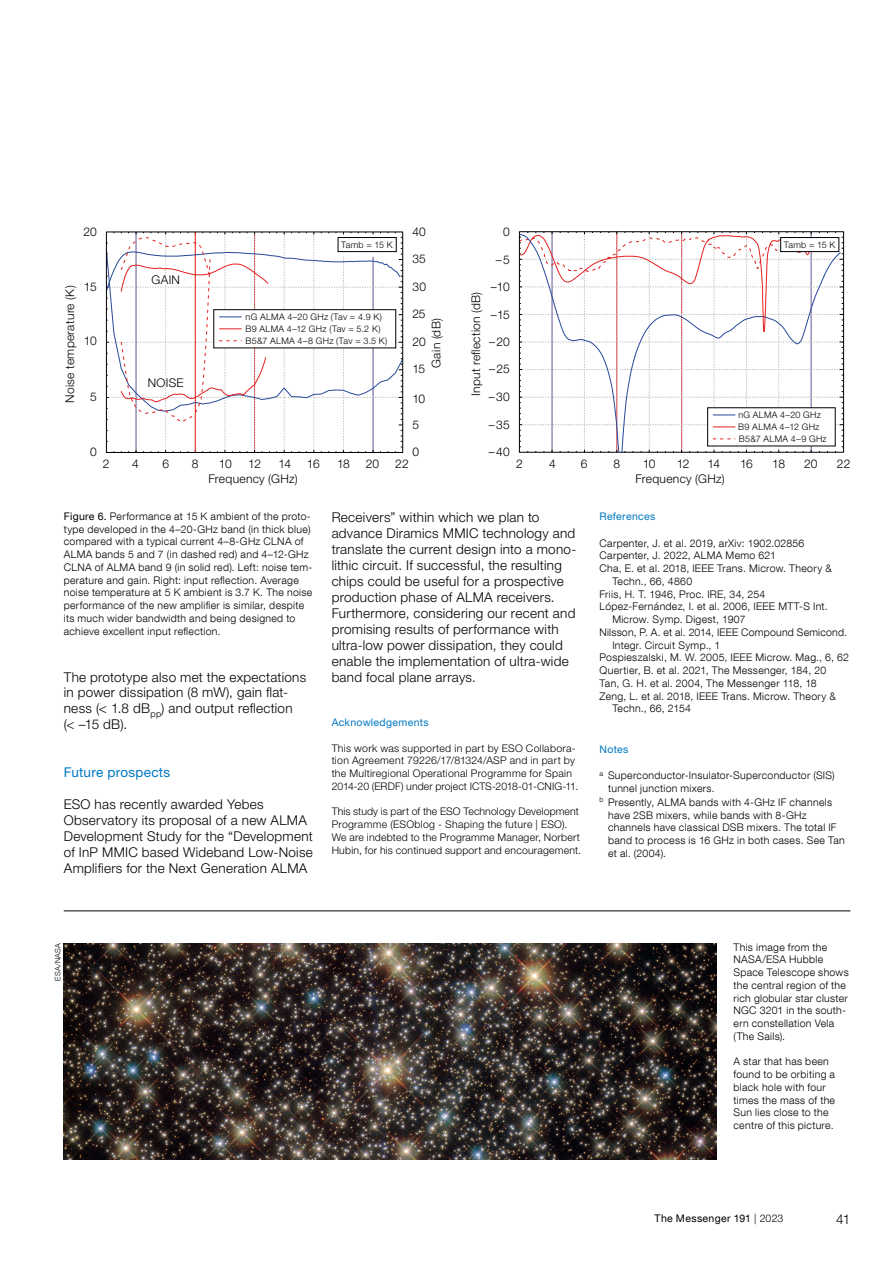
<style>
.page{position:relative;width:893px;height:1263px;background:#fff}
.page>*{position:absolute;margin:0;border:0;box-sizing:border-box;transform-origin:0 0}
._45_9pt{font:300 13.5px/15.9px "Helvetica Neue LT Pro";letter-spacing:.02em;color:#000}
._55_9pt_blue{font:13.5px "Helvetica Neue LT Pro";letter-spacing:.02em;color:#0078c2}
.t1{font:300 12px "Helvetica Neue LT Pro";letter-spacing:.02em;color:#000}
.Figure_captions{font:300 10.5px/12.8px "Helvetica Neue LT Com";letter-spacing:.03em;color:#000}
._45_7pt{font:300 10.5px/12.8px "Helvetica Neue LT Com";letter-spacing:.03em;color:#000}
._45_7pt_ZA_3_mm__left_align{font:300 10.5px/12.8px "Helvetica Neue LT Pro";letter-spacing:.02em;color:#000}
.Links_notes__alphabetical{font:300 10.5px/12.8px "Helvetica Neue LT Com";letter-spacing:.03em;color:#000}
._45_7pt_ZA_3_mm__left_align-2{font:10.5px "Helvetica Neue LT Pro";letter-spacing:.03em;color:#0078c2}
.t2{font:10.5px "Helvetica Neue LT Com";letter-spacing:.03em;color:#000}
.t3{font:300 9px "Helvetica Neue LT Pro";letter-spacing:.035em;color:#000}
.Photo_credits{font:300 7.5px "Helvetica Neue LT Com";letter-spacing:.03em;color:#000}
.s1{font-weight:400}
.s2{font-family:"Helvetica Neue LT Pro";font-weight:300}
</style>
<div class="page">
<svg style="left:106px;top:231px;width:738px;height:222px"></svg>
<div style="left:338px;top:237px;width:58px;height:15px;background:#fff;border:1px solid #000"></div>
<svg style="left:519px;top:232px;width:325px;height:220px"></svg>
<hr style="left:64px;top:911px;width:786px;height:1px;background:#000">
<img style="left:64px;top:943px;width:652px;height:217px">
<p class="t1" style="left:83px;top:224px;width:15px">20</p>
<p class="t1" style="left:412px;top:225px;width:15px">40</p>
<p class="t1" style="left:503px;top:225px;width:8px">0</p>
<p class="t3" style="left:341px;top:239px;width:53px">Tamb = 15 K</p>
<p class="t3" style="left:784px;top:239px;width:53px">Tamb = 15 K</p>
<p class="t1" style="left:412px;top:251px;width:15px">35</p>
<p class="t1" style="left:496px;top:252px;width:16px">–5</p>
<p class="t1" style="left:62px;top:403px;width:119px;rotate:-90deg">Noise temperature (K)</p>
<p class="t1" style="left:84px;top:279px;width:14px">15</p>
<p class="t1" style="left:84px;top:334px;width:14px">10</p>
<p class="t1" style="left:90px;top:389px;width:8px">5</p>
<p class="t1" style="left:152px;top:272px;width:30px">GAIN</p>
<p class="t1" style="left:148px;top:375px;width:37px">NOISE</p>
<p class="t3" style="left:246px;top:311px;width:138px">nG ALMA 4–20 GHz (Tav = 4.9 K)</p>
<p class="t3" style="left:246px;top:323px;width:137px">B9 ALMA 4–12 GHz (Tav = 5.2 K)</p>
<p class="t3" style="left:246px;top:335px;width:143px">B5&amp;7 ALMA 4–8 GHz (Tav = 3.5 K)</p>
<p class="t1" style="left:412px;top:279px;width:15px">30</p>
<p class="t1" style="left:412px;top:307px;width:15px">25</p>
<p class="t1" style="left:429px;top:368px;width:51px;rotate:-90deg">Gain (dB)</p>
<p class="t1" style="left:412px;top:334px;width:15px">20</p>
<p class="t1" style="left:412px;top:362px;width:14px">15</p>
<p class="t1" style="left:412px;top:391px;width:14px">10</p>
<p class="t1" style="left:491px;top:280px;width:21px">–10</p>
<p class="t1" style="left:469px;top:396px;width:106px;rotate:-90deg">Input reflection (dB)</p>
<p class="t1" style="left:491px;top:307px;width:20px">–15</p>
<p class="t1" style="left:489px;top:335px;width:22px">–20</p>
<p class="t1" style="left:489px;top:362px;width:22px">–25</p>
<p class="t1" style="left:489px;top:389px;width:22px">–30</p>
<p class="t3" style="left:738px;top:409px;width:84px">nG ALMA 4–20 GHz</p>
<p class="t1" style="left:412px;top:418px;width:8px">5</p>
<p class="t1" style="left:489px;top:417px;width:22px">–35</p>
<p class="t3" style="left:738px;top:422px;width:83px">B9 ALMA 4–12 GHz</p>
<p class="t3" style="left:739px;top:433px;width:89px">B5&amp;7 ALMA 4–9 GHz</p>
<p class="t1" style="left:90px;top:445px;width:8px">0</p>
<p class="t1" style="left:412px;top:445px;width:8px">0</p>
<p class="t1" style="left:489px;top:445px;width:22px">–40</p>
<p class="t1" style="left:103px;top:456px;width:8px">2</p>
<p class="t1" style="left:132px;top:456px;width:8px">4</p>
<p class="t1" style="left:162px;top:456px;width:8px">6</p>
<p class="t1" style="left:192px;top:456px;width:8px">8</p>
<p class="t1" style="left:219px;top:456px;width:14px">10</p>
<p class="t1" style="left:248px;top:456px;width:14px">12</p>
<p class="t1" style="left:278px;top:456px;width:14px">14</p>
<p class="t1" style="left:307px;top:456px;width:14px">16</p>
<p class="t1" style="left:337px;top:456px;width:14px">18</p>
<p class="t1" style="left:366px;top:456px;width:15px">20</p>
<p class="t1" style="left:395px;top:456px;width:15px">22</p>
<p class="t1" style="left:516px;top:456px;width:8px">2</p>
<p class="t1" style="left:549px;top:456px;width:8px">4</p>
<p class="t1" style="left:581px;top:456px;width:8px">6</p>
<p class="t1" style="left:613px;top:456px;width:8px">8</p>
<p class="t1" style="left:643px;top:456px;width:14px">10</p>
<p class="t1" style="left:677px;top:456px;width:14px">12</p>
<p class="t1" style="left:708px;top:456px;width:14px">14</p>
<p class="t1" style="left:740px;top:456px;width:14px">16</p>
<p class="t1" style="left:772px;top:456px;width:14px">18</p>
<p class="t1" style="left:804px;top:456px;width:15px">20</p>
<p class="t1" style="left:837px;top:456px;width:15px">22</p>
<p class="t1" style="left:208px;top:472px;width:91px">Frequency (GHz)</p>
<p class="t1" style="left:635px;top:471px;width:91px">Frequency (GHz)</p>
<p class="Figure_captions" style="left:64px;top:510px;width:250px"><span class="s1">Figure 6.</span> Performance at 15 K ambient of the proto&shy;type developed in the 4–20-GHz band (in thick blue) compared with a typical current 4–8-GHz CLNA of ALMA bands 5 and 7 (in dashed red) and 4–12-GHz CLNA of ALMA band 9 (in solid red). Left: noise tem&shy;perature and gain. Right: input reflection. Average noise temperature at 5 K ambient is 3.7 K. The noise performance of the new amplifier is similar, despite its much wider bandwidth and being designed to achieve excellent input reflection.</p>
<p class="_45_9pt" style="left:64px;top:668px;width:244px">The prototype also met the expectations in power dissipation (8 mW), gain flat&shy;ness (&lt; 1.8 dB<sub>pp</sub>) and output reflection (&lt; –15 dB).</p>
<p class="_55_9pt_blue" style="left:64px;top:764px;width:108px">Future prospects</p>
<p class="_45_9pt" style="left:64px;top:796px;width:251px">ESO has recently awarded Yebes Observatory its proposal of a new ALMA Development Study for the “Development of InP MMIC based Wideband Low-Noise Amplifiers for the Next Generation ALMA</p>
<p class="_45_9pt" style="left:332px;top:509px;width:246px">Receivers” within which we plan to advance Diramics MMIC technology and translate the current design into a mono&shy;lithic circuit. If successful, the resulting chips could be useful for a prospective production phase of ALMA receivers.<br>Furthermore, considering our recent and promising results of performance with ultra-low power dissipation, they could enable the implementation of ultra-wide band focal plane arrays.</p>
<p class="_45_7pt_ZA_3_mm__left_align-2" style="left:332px;top:716px;width:98px">Acknowledgements</p>
<p class="_45_7pt_ZA_3_mm__left_align" style="left:332px;top:741px;width:248px">This work was supported in part by ESO Collabora&shy;tion Agreement 79226/17/81324/ASP and in part by the Multiregional Operational Programme for Spain 2014-20 (ERDF) under project ICTS-2018-01-CNIG-11.</p>
<p class="_45_7pt_ZA_3_mm__left_align" style="left:332px;top:805px;width:251px">This study is part of the ESO Technology Development Programme (ESOblog - Shaping the future | ESO).<br>We are indebted to the Programme Manager, Norbert Hubin, for his continued support and encouragement.</p>
<p class="_45_7pt_ZA_3_mm__left_align-2" style="left:600px;top:510px;width:57px">References</p>
<p class="_45_7pt" style="left:600px;top:536px;width:206px">Carpenter, J. et al. 2019, arXiv: 1902.02856</p>
<p class="_45_7pt" style="left:600px;top:549px;width:178px">Carpenter, J. 2022, ALMA Memo 621</p>
<p class="_45_7pt" style="left:612px;top:562px;width:221px;text-indent:-13px">Cha, E. et al. 2018, IEEE Trans. Microw. Theory &amp;<br>Techn., 66, 4860</p>
<p class="_45_7pt" style="left:600px;top:587px;width:167px">Friis, H. T. 1946, Proc. IRE, 34, 254</p>
<p class="_45_7pt" style="left:612px;top:600px;width:217px;text-indent:-13px">López-Fernández, I. et al. 2006, IEEE MTT-S Int.<br>Microw. Symp. Digest, 1907</p>
<p class="_45_7pt" style="left:600px;top:625px;width:249px">Nilsson, P. A. et al. 2014, IEEE Compound Semicond.</p>
<p class="_45_7pt" style="left:612px;top:638px;width:110px">Integr. Circuit Symp., 1</p>
<p class="_45_7pt" style="left:600px;top:651px;width:251px">Pospieszalski, M. W. 2005, IEEE Microw. Mag., 6, 62</p>
<p class="_45_7pt" style="left:600px;top:664px;width:228px">Quertier, B. et al. 2021, The Messenger, 184, 20</p>
<p class="_45_7pt" style="left:600px;top:676px;width:219px">Tan, G. H. et al. 2004, The Messenger 118, 18</p>
<p class="_45_7pt" style="left:612px;top:689px;width:225px;text-indent:-13px">Zeng, L. et al. 2018, IEEE Trans. Microw. Theory &amp;<br>Techn., 66, 2154</p>
<p class="_45_7pt_ZA_3_mm__left_align-2" style="left:600px;top:742px;width:30px">Notes</p>
<p class="Links_notes__alphabetical" style="left:608px;top:769px;width:228px;text-indent:-9px"><sup>a</sup> Superconductor-Insulator-Superconductor (SIS) tunnel junction mixers.</p>
<p class="Links_notes__alphabetical" style="left:608px;top:795px;width:238px;text-indent:-9px"><sup>b</sup> Presently, ALMA bands with 4-GHz IF channels have 2SB mixers, while bands with 8-GHz channels have classical DSB mixers. The total IF band to process is 16 GHz in both cases. See Tan et al. (2004).</p>
<p class="Photo_credits" style="left:53px;top:981px;width:39px;rotate:-90deg">ESA/NASA</p>
<p class="Figure_captions" style="left:733px;top:940px;width:117px">This image from the<br>NASA/ESA Hubble<br>Space Telescope shows the central region of the rich globular star cluster<br>NGC 3201 in the south&shy;ern constellation Vela (The Sails).</p>
<p class="Figure_captions" style="left:733px;top:1055px;width:103px">A star that has been found to be orbiting a black hole with four times the mass of the<br>Sun lies close to the centre of this picture.</p>
<p class="t2" style="left:655px;top:1211px;width:130px">The Messenger 191 <span class="s2">| 2023</span></p>
<p class="_45_9pt" style="left:836px;top:1211px;width:16px">41</p>
</div>
